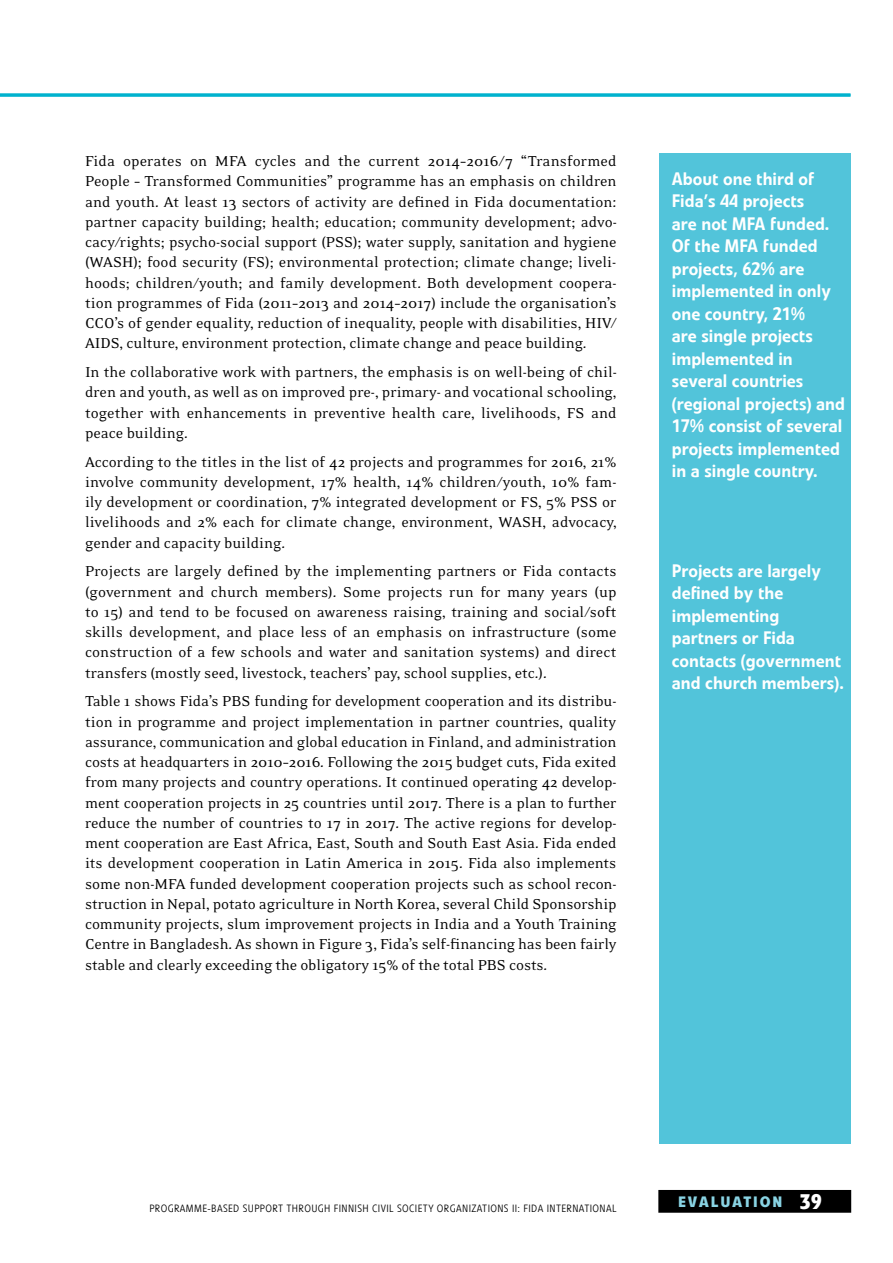
<style>
.page{position:relative;width:893px;height:1263px;background:#fff}
.page>*{position:absolute;margin:0;border:0;box-sizing:border-box;transform-origin:0 0}
.t1{font:500 18px/22.5px "Veto Com";color:#fff}
.t2{font:16.5px/20.2px "Eidetic Neo OT";color:#000;text-align:justify}
.t3{font:700 15px "Veto Com";letter-spacing:.12em;color:#89d3e3;scale:1.05 1}
.t4{font:300 10.5px "Veto Com";letter-spacing:.035em;color:#000}
.s1{font-size:21px;color:#fff}
</style>
<div class="page">
<div style="left:659px;top:1191px;width:191px;height:21px;background:#000"></div>
<div style="left:658px;top:1190px;width:193px;height:23px;border:2px solid #000"></div>
<div style="left:659px;top:153px;width:191px;height:991px;background:#52c4da"></div>
<hr style="left:0;top:94px;width:850px;height:3px;background:#00b2ce">
<p class="t2" style="left:85px;top:151px;width:533px">Fida operates on MFA cycles and the current 2014–2016/7 “Transformed People – Transformed Communities” programme has an emphasis on children and youth. At least 13 sectors of activity are defined in Fida documentation: partner capacity building; health; education; community development; advo&shy;cacy/rights; psycho-social support (PSS); water supply, sanitation and hygiene (WASH); food security (FS); environmental protection; climate change; liveli&shy;hoods; children/youth; and family development. Both development coopera&shy;tion programmes of Fida (2011–2013 and 2014–2017) include the organisation’s CCO’s of gender equality, reduction of inequality, people with disabilities, HIV/ AIDS, culture, environment protection, climate change and peace building.</p>
<p class="t2" style="left:85px;top:362px;width:533px">In the collaborative work with partners, the emphasis is on well-being of chil&shy;dren and youth, as well as on improved pre-, primary- and vocational schooling, together with enhancements in preventive health care, livelihoods, FS and peace building.</p>
<p class="t2" style="left:85px;top:452px;width:533px">According to the titles in the list of 42 projects and programmes for 2016, 21% involve community development, 17% health, 14% children/youth, 10% fam&shy;ily development or coordination, 7% integrated development or FS, 5% PSS or livelihoods and 2% each for climate change, environment, WASH, advocacy, gender and capacity building.</p>
<p class="t2" style="left:85px;top:562px;width:533px">Projects are largely defined by the implementing partners or Fida contacts (government and church members). Some projects run for many years (up to 15) and tend to be focused on awareness raising, training and social/soft skills development, and place less of an emphasis on infrastructure (some construction of a few schools and water and sanitation systems) and direct transfers (mostly seed, livestock, teachers’ pay, school supplies, etc.).</p>
<p class="t2" style="left:85px;top:692px;width:533px">Table 1 shows Fida’s PBS funding for development cooperation and its distribu&shy;tion in programme and project implementation in partner countries, quality assurance, communication and global education in Finland, and administration costs at headquarters in 2010–2016. Following the 2015 budget cuts, Fida exited from many projects and country operations. It continued operating 42 develop&shy;ment cooperation projects in 25 countries until 2017. There is a plan to further reduce the number of countries to 17 in 2017. The active regions for develop&shy;ment cooperation are East Africa, East, South and South East Asia. Fida ended its development cooperation in Latin America in 2015. Fida also implements some non-MFA funded development cooperation projects such as school recon&shy;struction in Nepal, potato agriculture in North Korea, several Child Sponsorship community projects, slum improvement projects in India and a Youth Training Centre in Bangladesh. As shown in Figure 3, Fida’s self-financing has been fairly stable and clearly exceeding the obligatory 15% of the total PBS costs.</p>
<p class="t1" style="left:672px;top:167px;width:175px">About one third of<br>Fida’s 44 projects<br>are not MFA funded.<br>Of the MFA funded projects, 62% are implemented in only one country, 21%<br>are single projects implemented in several countries (regional projects) and<br>17% consist of several projects implemented in a single country.</p>
<p class="t1" style="left:672px;top:559px;width:173px">Projects are largely defined by the implementing partners or Fida contacts (government and church members).</p>
<p class="t4" style="left:149px;top:1202px;width:469px">PROGRAMME-BASED SUPPORT THROUGH FINNISH CIVIL SOCIETY ORGANIZATIONS II: FIDA INTERNATIONAL</p>
<p class="t3" style="left:678px;top:1192px;width:139px">EVALUATION <span class="s1">39</span></p>
</div>
